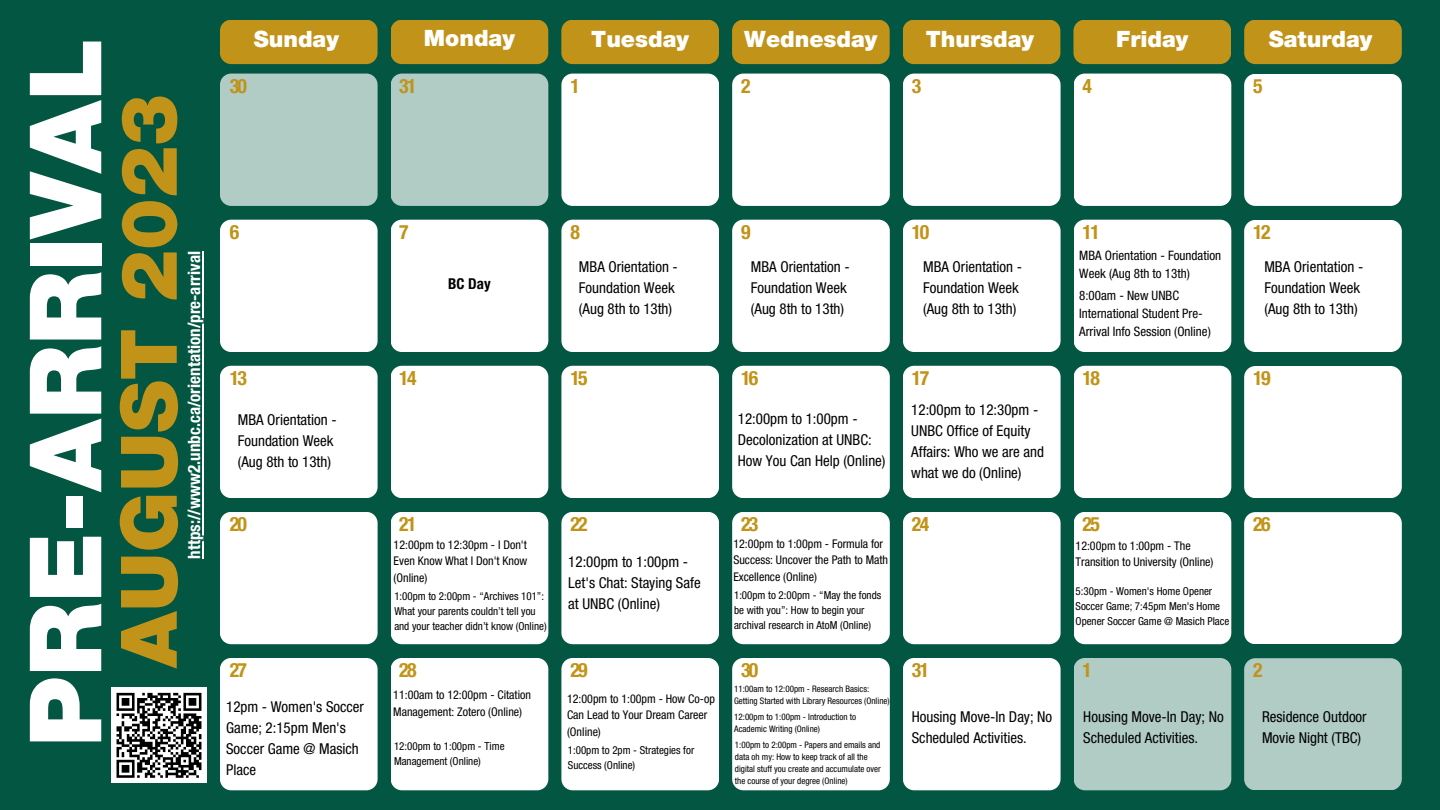
<style>
.page{position:relative;width:1440px;height:810px;background:#035642}
.page>*{position:absolute;margin:0;border:0;box-sizing:border-box;transform-origin:0 0}
.t1{font:900 100px "Helvetica Neue LT Pro";color:#fff}
.t2{font:900 78px "Helvetica Neue LT Pro";color:#c19318}
.t3{font:900 22.5px "Helvetica Neue LT Pro";color:#fff}
.t4{font:700 condensed 19.8px "Helvetica Neue LT Pro";letter-spacing:-.08em;color:#c19318}
.t5{font:700 condensed 17px "Helvetica Neue LT Pro";color:#fff}
.t6{font:condensed 15px/21px "Helvetica Neue LT Pro";color:#000}
.t7{font:700 condensed 15px "Helvetica Neue LT Pro";color:#000}
.t8{font:condensed 13px/18px "Helvetica Neue LT Pro";color:#000}
.t9{font:condensed 12px/16.5px "Helvetica Neue LT Pro";color:#000}
.t10{font:condensed 11px/15px "Helvetica Neue LT Pro";color:#000}
.t11{font:condensed 9px/12px "Helvetica Neue LT Pro";color:#000}
</style>
<div class="page">
<div style="left:220px;top:20px;width:158px;height:44px;background:#c19318;border-radius:11px"></div>
<div style="left:391px;top:20px;width:157px;height:44px;background:#c19318;border-radius:11px"></div>
<div style="left:561px;top:20px;width:158px;height:44px;background:#c19318;border-radius:11px"></div>
<div style="left:732px;top:20px;width:158px;height:44px;background:#c19318;border-radius:11px"></div>
<div style="left:903px;top:20px;width:157px;height:44px;background:#c19318;border-radius:11px"></div>
<div style="left:1073px;top:20px;width:158px;height:44px;background:#c19318;border-radius:11px"></div>
<div style="left:1244px;top:20px;width:158px;height:44px;background:#c19318;border-radius:11px"></div>
<div style="left:220px;top:74px;width:158px;height:132px;background:#b1cbc5"></div>
<div style="left:220px;top:220px;width:158px;height:132px;background:#fff"></div>
<div style="left:391px;top:74px;width:157px;height:132px;background:#b1cbc5"></div>
<div style="left:391px;top:220px;width:157px;height:132px;background:#fff"></div>
<div style="left:561px;top:74px;width:158px;height:132px;background:#fff"></div>
<div style="left:561px;top:220px;width:158px;height:132px;background:#fff"></div>
<div style="left:732px;top:74px;width:158px;height:132px;background:#fff"></div>
<div style="left:732px;top:220px;width:158px;height:132px;background:#fff"></div>
<div style="left:903px;top:74px;width:158px;height:132px;background:#fff"></div>
<div style="left:903px;top:220px;width:158px;height:132px;background:#fff"></div>
<div style="left:1074px;top:74px;width:157px;height:132px;background:#fff"></div>
<div style="left:1074px;top:220px;width:157px;height:132px;background:#fff"></div>
<div style="left:1244px;top:74px;width:158px;height:132px;background:#fff"></div>
<div style="left:1244px;top:220px;width:158px;height:132px;background:#fff"></div>
<div style="left:220px;top:366px;width:158px;height:132px;background:#fff"></div>
<div style="left:391px;top:366px;width:157px;height:132px;background:#fff"></div>
<div style="left:561px;top:366px;width:158px;height:132px;background:#fff"></div>
<div style="left:732px;top:366px;width:158px;height:132px;background:#fff"></div>
<div style="left:903px;top:366px;width:158px;height:132px;background:#fff"></div>
<div style="left:1074px;top:366px;width:157px;height:132px;background:#fff"></div>
<div style="left:1244px;top:366px;width:158px;height:132px;background:#fff"></div>
<div style="left:220px;top:512px;width:158px;height:132px;background:#fff"></div>
<div style="left:391px;top:512px;width:157px;height:132px;background:#fff"></div>
<div style="left:561px;top:512px;width:158px;height:132px;background:#fff"></div>
<div style="left:732px;top:512px;width:158px;height:132px;background:#fff"></div>
<div style="left:903px;top:512px;width:158px;height:132px;background:#fff"></div>
<div style="left:1074px;top:512px;width:157px;height:132px;background:#fff"></div>
<div style="left:1244px;top:512px;width:158px;height:132px;background:#fff"></div>
<div style="left:220px;top:658px;width:158px;height:132px;background:#fff"></div>
<div style="left:391px;top:658px;width:157px;height:132px;background:#fff"></div>
<div style="left:561px;top:658px;width:158px;height:132px;background:#fff"></div>
<div style="left:732px;top:658px;width:158px;height:132px;background:#fff"></div>
<div style="left:903px;top:658px;width:158px;height:132px;background:#fff"></div>
<div style="left:1074px;top:658px;width:157px;height:132px;background:#b1cbc5"></div>
<div style="left:1244px;top:658px;width:158px;height:132px;background:#b1cbc5"></div>
<div style="left:111px;top:688px;width:96px;height:95px;background:#fff"></div>
<svg style="left:116px;top:692px;width:86px;height:86px"></svg>
<hr style="left:202px;top:251px;width:1px;height:308px;background:#fff">
<p class="t1" style="left:30px;top:747px;width:711px;rotate:-90deg">PRE-ARRIVAL</p>
<p class="t2" style="left:121px;top:668px;width:576px;rotate:-90deg">AUGUST 2023</p>
<p class="t5" style="left:188px;top:559px;width:309px;rotate:-90deg">https://www2.unbc.ca/orientation/pre-arrival</p>
<p class="t3" style="left:254px;top:31px;width:87px">Sunday</p>
<p class="t3" style="left:424px;top:30px;width:92px">Monday</p>
<p class="t3" style="left:591px;top:31px;width:99px">Tuesday</p>
<p class="t3" style="left:744px;top:31px;width:135px">Wednesday</p>
<p class="t3" style="left:926px;top:31px;width:110px">Thursday</p>
<p class="t3" style="left:1116px;top:31px;width:74px">Friday</p>
<p class="t3" style="left:1269px;top:31px;width:105px">Saturday</p>
<p class="t4" style="left:230px;top:78px;width:19px">30</p>
<p class="t4" style="left:399px;top:78px;width:19px">31</p>
<p class="t4" style="left:570px;top:78px;width:11px">1</p>
<p class="t4" style="left:741px;top:78px;width:11px">2</p>
<p class="t4" style="left:912px;top:78px;width:11px">3</p>
<p class="t4" style="left:1083px;top:78px;width:11px">4</p>
<p class="t4" style="left:1253px;top:78px;width:11px">5</p>
<p class="t4" style="left:230px;top:224px;width:11px">6</p>
<p class="t4" style="left:399px;top:224px;width:11px">7</p>
<p class="t4" style="left:570px;top:224px;width:11px">8</p>
<p class="t4" style="left:741px;top:224px;width:11px">9</p>
<p class="t4" style="left:912px;top:224px;width:19px">10</p>
<p class="t4" style="left:1083px;top:224px;width:19px">11</p>
<p class="t4" style="left:1253px;top:224px;width:19px">12</p>
<p class="t7" style="left:448px;top:278px;width:44px">BC Day</p>
<p class="t6" style="left:579px;top:258px;width:100px">MBA Orientation -<br>Foundation Week (Aug 8th to 13th)</p>
<p class="t6" style="left:751px;top:258px;width:100px">MBA Orientation -<br>Foundation Week (Aug 8th to 13th)</p>
<p class="t6" style="left:923px;top:258px;width:100px">MBA Orientation -<br>Foundation Week (Aug 8th to 13th)</p>
<p class="t8" style="left:1079px;top:248px;width:143px">MBA Orientation - Foundation<br>Week (Aug 8th to 13th)</p>
<p class="t8" style="left:1079px;top:288px;width:133px">8:00am - New UNBC<br>International Student Pre-<br>Arrival Info Session (Online)</p>
<p class="t6" style="left:1264px;top:258px;width:100px">MBA Orientation -<br>Foundation Week (Aug 8th to 13th)</p>
<p class="t4" style="left:230px;top:371px;width:19px">13</p>
<p class="t4" style="left:399px;top:371px;width:19px">14</p>
<p class="t4" style="left:570px;top:371px;width:19px">15</p>
<p class="t4" style="left:741px;top:371px;width:19px">16</p>
<p class="t4" style="left:912px;top:371px;width:19px">17</p>
<p class="t4" style="left:1083px;top:371px;width:19px">18</p>
<p class="t4" style="left:1253px;top:371px;width:19px">19</p>
<p class="t6" style="left:238px;top:412px;width:100px">MBA Orientation -<br>Foundation Week (Aug 8th to 13th)</p>
<p class="t6" style="left:738px;top:410px;width:149px">12:00pm to 1:00pm -<br>Decolonization at UNBC:<br>How You Can Help (Online)</p>
<p class="t6" style="left:911px;top:401px;width:134px">12:00pm to 12:30pm -<br>UNBC Office of Equity<br>Affairs: Who we are and what we do (Online)</p>
<p class="t4" style="left:230px;top:517px;width:19px">20</p>
<p class="t4" style="left:399px;top:517px;width:19px">21</p>
<p class="t4" style="left:570px;top:517px;width:19px">22</p>
<p class="t4" style="left:741px;top:517px;width:19px">23</p>
<p class="t4" style="left:912px;top:517px;width:19px">24</p>
<p class="t4" style="left:1083px;top:517px;width:19px">25</p>
<p class="t4" style="left:1253px;top:517px;width:19px">26</p>
<p class="t9" style="left:394px;top:538px;width:135px;text-align:justify">12:00pm to 12:30pm - I Don't Even Know What I Don't Know (Online)</p>
<p class="t10" style="left:394px;top:590px;width:154px">1:00pm to 2:00pm - “Archives 101”:<br>What your parents couldn’t tell you and your teacher didn’t know (Online)</p>
<p class="t6" style="left:568px;top:553px;width:134px">12:00pm to 1:00pm -<br>Let's Chat: Staying Safe at UNBC (Online)</p>
<p class="t9" style="left:733px;top:537px;width:156px">12:00pm to 1:00pm - Formula for<br>Success: Uncover the Path to Math<br>Excellence (Online)</p>
<p class="t10" style="left:734px;top:589px;width:149px">1:00pm to 2:00pm - “May the fonds be with you”: How to begin your archival research in AtoM (Online)</p>
<p class="t9" style="left:1076px;top:539px;width:139px">12:00pm to 1:00pm - The<br>Transition to University (Online)</p>
<p class="t10" style="left:1076px;top:585px;width:155px">5:30pm - Women's Home Opener<br>Soccer Game; 7:45pm Men's Home<br>Opener Soccer Game @ Masich Place</p>
<p class="t4" style="left:230px;top:663px;width:19px">27</p>
<p class="t4" style="left:399px;top:663px;width:19px">28</p>
<p class="t4" style="left:570px;top:663px;width:19px">29</p>
<p class="t4" style="left:741px;top:663px;width:19px">30</p>
<p class="t4" style="left:912px;top:663px;width:19px">31</p>
<p class="t4" style="left:1083px;top:663px;width:11px">1</p>
<p class="t4" style="left:1253px;top:663px;width:11px">2</p>
<p class="t6" style="left:226px;top:698px;width:139px">12pm - Women's Soccer<br>Game; 2:15pm Men's<br>Soccer Game @ Masich<br>Place</p>
<p class="t9" style="left:393px;top:688px;width:139px">11:00am to 12:00pm - Citation<br>Management: Zotero (Online)</p>
<p class="t10" style="left:394px;top:741px;width:112px">12:00pm to 1:00pm - Time<br>Management (Online)</p>
<p class="t9" style="left:567px;top:692px;width:149px">12:00pm to 1:00pm - How Co-op<br>Can Lead to Your Dream Career (Online)</p>
<p class="t10" style="left:568px;top:744px;width:128px">1:00pm to 2pm - Strategies for<br>Success (Online)</p>
<p class="t11" style="left:734px;top:684px;width:157px">11:00am to 12:00pm - Research Basics:<br>Getting Started with Library Resources (Online)</p>
<p class="t11" style="left:734px;top:712px;width:124px">12:00pm to 1:00pm - Introduction to<br>Academic Writing (Online)</p>
<p class="t11" style="left:735px;top:740px;width:147px">1:00pm to 2:00pm - Papers and emails and data oh my: How to keep track of all the digital stuff you create and accumulate over the course of your degree (Online)</p>
<p class="t6" style="left:912px;top:708px;width:142px">Housing Move-In Day; No<br>Scheduled Activities.</p>
<p class="t6" style="left:1083px;top:708px;width:142px">Housing Move-In Day; No<br>Scheduled Activities.</p>
<p class="t6" style="left:1262px;top:708px;width:106px">Residence Outdoor<br>Movie Night (TBC)</p>
</div>
